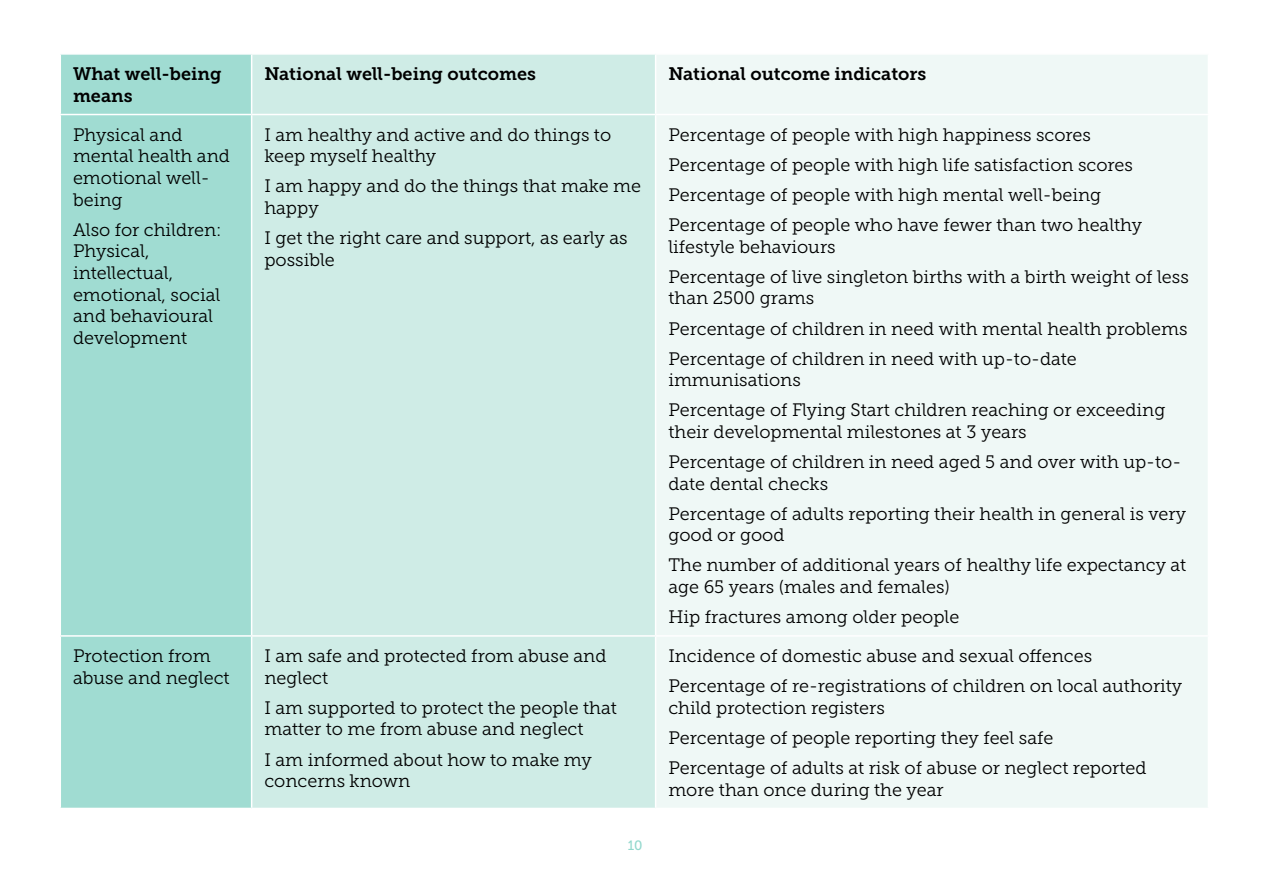
<style>
.page{position:relative;width:1263px;height:893px;background:#fff}
.page>*{position:absolute;margin:0;border:0;box-sizing:border-box;transform-origin:0 0}
.Main_Text_2mm_space{font:18px/21.6px "Museo Slab 300";color:#000}
.H4_Table_Heading{font:18px/21.6px "Museo Slab 700";color:#000}
.t1{font:13.5px "Museo Slab 500";color:#93d8cd}
</style>
<div class="page">
<div style="left:61px;top:55px;width:190px;height:753px;background:#a0dcd2"></div>
<div style="left:252px;top:55px;width:403px;height:753px;background:#cfece6"></div>
<div style="left:657px;top:55px;width:551px;height:753px;background:#eff8f6"></div>
<hr style="left:60px;top:114px;width:192px;height:1px;background:#fff">
<hr style="left:252px;top:114px;width:404px;height:1px;background:#fff">
<hr style="left:656px;top:114px;width:553px;height:1px;background:#fff">
<hr style="left:60px;top:635px;width:192px;height:2px;background:#fff">
<hr style="left:252px;top:635px;width:404px;height:2px;background:#fff">
<hr style="left:656px;top:635px;width:553px;height:2px;background:#fff">
<h4 class="H4_Table_Heading" style="left:73px;top:63px;width:150px">What well-being means</h4>
<h4 class="H4_Table_Heading" style="left:264px;top:63px;width:273px">National well-being outcomes</h4>
<h4 class="H4_Table_Heading" style="left:668px;top:63px;width:260px">National outcome indicators</h4>
<p class="Main_Text_2mm_space" style="left:73px;top:124px;width:158px">Physical and mental health and emotional well&shy;being</p>
<p class="Main_Text_2mm_space" style="left:73px;top:219px;width:150px">Also for children:<br>Physical, intellectual, emotional, social and behavioural development</p>
<p class="Main_Text_2mm_space" style="left:668px;top:124px;width:424px">Percentage of people with high happiness scores</p>
<p class="Main_Text_2mm_space" style="left:668px;top:154px;width:466px">Percentage of people with high life satisfaction scores</p>
<p class="Main_Text_2mm_space" style="left:668px;top:184px;width:434px">Percentage of people with high mental well-being</p>
<p class="Main_Text_2mm_space" style="left:668px;top:214px;width:475px">Percentage of people who have fewer than two healthy lifestyle behaviours</p>
<p class="Main_Text_2mm_space" style="left:668px;top:266px;width:522px">Percentage of live singleton births with a birth weight of less than 2500 grams</p>
<p class="Main_Text_2mm_space" style="left:668px;top:318px;width:521px">Percentage of children in need with mental health problems</p>
<p class="Main_Text_2mm_space" style="left:668px;top:348px;width:410px">Percentage of children in need with up-to-date immunisations</p>
<p class="Main_Text_2mm_space" style="left:668px;top:399px;width:498px">Percentage of Flying Start children reaching or exceeding their developmental milestones at 3 years</p>
<p class="Main_Text_2mm_space" style="left:668px;top:451px;width:514px">Percentage of children in need aged 5 and over with up-to&shy;date dental checks</p>
<p class="Main_Text_2mm_space" style="left:668px;top:503px;width:519px">Percentage of adults reporting their health in general is very good or good</p>
<p class="Main_Text_2mm_space" style="left:668px;top:555px;width:519px">The number of additional years of healthy life expectancy at age 65 years (males and females)</p>
<p class="Main_Text_2mm_space" style="left:668px;top:606px;width:293px">Hip fractures among older people</p>
<p class="Main_Text_2mm_space" style="left:264px;top:124px;width:348px">I am healthy and active and do things to keep myself healthy</p>
<p class="Main_Text_2mm_space" style="left:264px;top:176px;width:378px">I am happy and do the things that make me happy</p>
<p class="Main_Text_2mm_space" style="left:264px;top:227px;width:365px">I get the right care and support, as early as possible</p>
<p class="Main_Text_2mm_space" style="left:73px;top:645px;width:158px">Protection from abuse and neglect</p>
<p class="Main_Text_2mm_space" style="left:264px;top:645px;width:344px">I am safe and protected from abuse and neglect</p>
<p class="Main_Text_2mm_space" style="left:264px;top:697px;width:354px">I am supported to protect the people that matter to me from abuse and neglect</p>
<p class="Main_Text_2mm_space" style="left:264px;top:749px;width:329px">I am informed about how to make my concerns known</p>
<p class="t1" style="left:628px;top:838px;width:16px">10</p>
<p class="Main_Text_2mm_space" style="left:668px;top:645px;width:425px">Incidence of domestic abuse and sexual offences</p>
<p class="Main_Text_2mm_space" style="left:668px;top:675px;width:515px">Percentage of re-registrations of children on local authority child protection registers</p>
<p class="Main_Text_2mm_space" style="left:668px;top:727px;width:387px">Percentage of people reporting they feel safe</p>
<p class="Main_Text_2mm_space" style="left:668px;top:757px;width:480px">Percentage of adults at risk of abuse or neglect reported more than once during the year</p>
</div>
